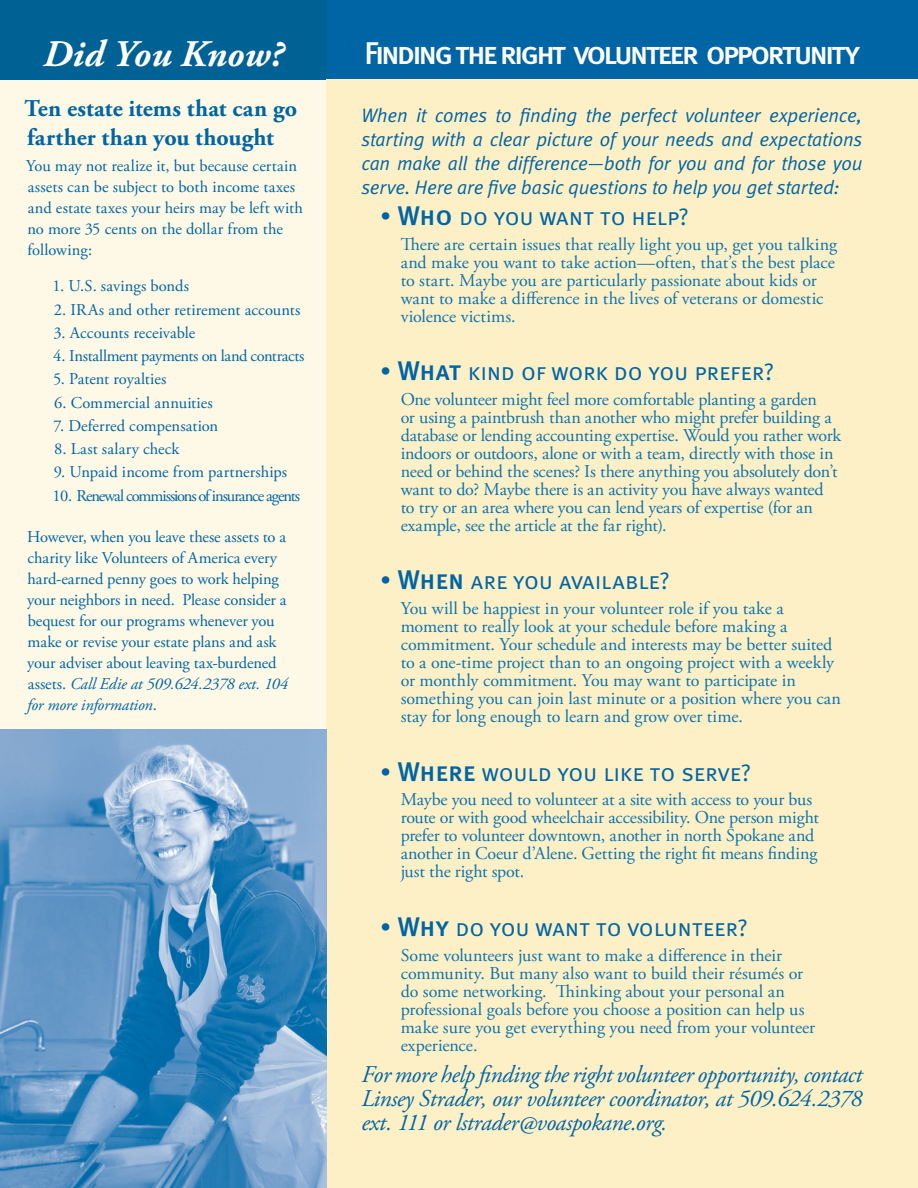
<style>
.page{position:relative;width:918px;height:1188px;background:#fff}
.page>*{position:absolute;margin:0;border:0;box-sizing:border-box;transform-origin:0 0}
.t1{font:italic 700 37.5px "Adobe Garamond Pro";color:#fff}
.t2{font:31.5px "Meta Medium LF Caps";letter-spacing:-.095em;color:#fff}
.t3{font:italic 24px/24px "Adobe Garamond Pro";letter-spacing:-.02em;color:#0065a4;text-align:justify}
.t4{font:24px "Meta Normal LF Caps";color:#0065a4}
.t5{font:700 24px/28.8px "Adobe Garamond Pro";color:#0065a4}
.t6{font:italic 19.5px/24px "Meta Normal";letter-spacing:-.01em;color:#0065a4;text-align:justify}
.t7{font:18px/18px "Adobe Garamond Pro";letter-spacing:-.005em;color:#0b73ae}
.t8{font:16.5px/21px "Adobe Garamond Pro";letter-spacing:-.005em;color:#0065a4}
.t9{font:16.5px "Adobe Garamond Pro";letter-spacing:-.06em;color:#0065a4}
.t10{font:16.5px "Adobe Garamond Pro";letter-spacing:-.025em;color:#0065a4}
.s1{font-style:italic}
.s2{font-family:"Adobe Garamond Pro";font-size:27px}
.s3{font-family:"Meta Medium LF Caps";font-size:27px}
</style>
<div class="page">
<div style="left:0;top:0;width:326px;height:732px;background:#fef9e7"></div>
<div style="left:0;top:0;width:918px;height:80px;background:linear-gradient(to right,#006293,#0066a9)"></div>
<div style="left:326px;top:80px;width:592px;height:1108px;background:#fef0c6"></div>
<img style="left:0;top:729px;width:326px;height:459px">
<p class="t1" style="left:43px;top:33px;width:242px">Did You Know?</p>
<p class="t2" style="left:364px;top:35px;width:497px">Finding the right volunteer opportunity</p>
<p class="t5" style="left:25px;top:94px;width:274px">Ten estate items that can go farther than you thought</p>
<p class="t8" style="left:26px;top:156px;width:278px">You may not realize it, but because certain assets can be subject to both income taxes and estate taxes your heirs may be left with no more 35 cents on the dollar from the following:</p>
<p class="t8" style="left:53px;top:276px;width:138px">1. U.S. savings bonds</p>
<p class="t8" style="left:54px;top:300px;width:248px">2. IRAs and other retirement accounts</p>
<p class="t8" style="left:53px;top:323px;width:143px">3. Accounts receivable</p>
<p class="t10" style="left:53px;top:346px;width:253px">4. Installment payments on land contracts</p>
<p class="t8" style="left:53px;top:369px;width:115px">5. Patent royalties</p>
<p class="t8" style="left:54px;top:393px;width:160px">6. Commercial annuities</p>
<p class="t8" style="left:54px;top:416px;width:166px">7. Deferred compensation</p>
<p class="t8" style="left:54px;top:439px;width:127px">8. Last salary check</p>
<p class="t8" style="left:54px;top:462px;width:235px">9. Unpaid income from partnerships</p>
<p class="t9" style="left:53px;top:486px;width:249px">10. Renewal commissions of insurance agents</p>
<p class="t8" style="left:27px;top:527px;width:262px">However, when you leave these assets to a charity like Volunteers of America every hard-earned penny goes to work helping your neighbors in need. Please consider a bequest for our programs whenever you make or revise your estate plans and ask your adviser about leaving tax-burdened assets. <span class="s1">Call Edie at 509.624.2378 ext. 104 for more information</span>.</p>
<p class="t6" style="left:361px;top:103px;width:503px">When it comes to finding the perfect volunteer experience, starting with a clear picture of your needs and expectations can make all the difference—both for you and for those you serve. Here are five basic questions to help you get started:</p>
<p class="t4" style="left:380px;top:203px;width:310px"><span class="s2">•</span> <span class="s3">Who</span> do you want to help?</p>
<p class="t7" style="left:401px;top:236px;width:438px">There are certain issues that really light you up, get you talking and make you want to take action—often, that’s the best place to start. Maybe you are particularly passionate about kids or want to make a difference in the lives of veterans or domestic violence victims.</p>
<p class="t4" style="left:380px;top:358px;width:395px"><span class="s2">•</span> <span class="s3">What</span> kind of work do you prefer?</p>
<p class="t7" style="left:401px;top:391px;width:442px">One volunteer might feel more comfortable planting a garden<br>or using a paintbrush than another who might prefer building a database or lending accounting expertise. Would you rather work indoors or outdoors, alone or with a team, directly with those in need or behind the scenes? Is there anything you absolutely don’t want to do? Maybe there is an activity you have always wanted to try or an area where you can lend years of expertise (for an example, see the article at the far right).</p>
<p class="t4" style="left:380px;top:567px;width:291px"><span class="s2">•</span> <span class="s3">When</span> are you available?</p>
<p class="t7" style="left:401px;top:600px;width:442px">You will be happiest in your volunteer role if you take a moment to really look at your schedule before making a commitment. Your schedule and interests may be better suited to a one-time project than to an ongoing project with a weekly or monthly commitment. You may want to participate in something you can join last minute or a position where you can stay for long enough to learn and grow over time.</p>
<p class="t4" style="left:380px;top:759px;width:372px"><span class="s2">•</span> <span class="s3">Where</span> would you like to serve?</p>
<p class="t7" style="left:401px;top:791px;width:420px">Maybe you need to volunteer at a site with access to your bus route or with good wheelchair accessibility. One person might prefer to volunteer downtown, another in north Spokane and another in Coeur d’Alene. Getting the right fit means finding just the right spot.</p>
<p class="t4" style="left:380px;top:914px;width:369px"><span class="s2">•</span> <span class="s3">Why</span> do you want to volunteer?</p>
<p class="t7" style="left:401px;top:947px;width:416px">Some volunteers just want to make a difference in their community. But many also want to build their résumés or do some networking. Thinking about your personal an professional goals before you choose a position can help us make sure you get everything you need from your volunteer experience.</p>
<p class="t3" style="left:361px;top:1063px;width:503px">For more help finding the right volunteer opportunity, contact Linsey Strader, our volunteer coordinator, at 509.624.2378 ext. 111 or lstrader@voaspokane.org.</p>
</div>
